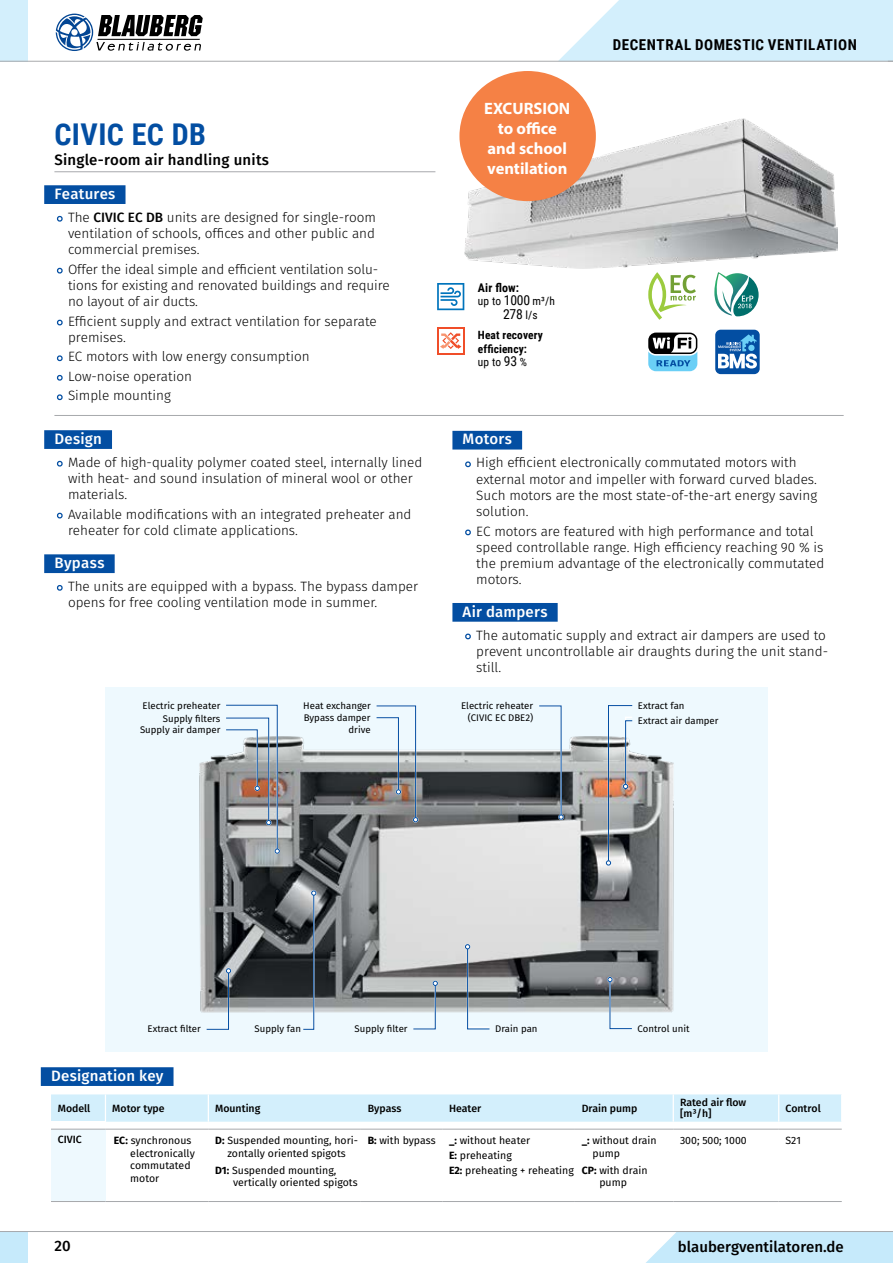
<style>
.page{position:relative;width:893px;height:1263px;background:#fff}
.page>*{position:absolute;margin:0;border:0;box-sizing:border-box;transform-origin:0 0}
.t1{font:700 30px "Roboto Condensed";letter-spacing:.015em;color:#034ea2}
.t2{font:700 16.5px/19.8px "Myriad Pro";color:#fff;text-align:center}
.t3{font:500 15px "Fira Sans";letter-spacing:.005em;color:#000}
.t4{font:500 15px "Fira Sans";letter-spacing:.015em;color:#fff}
.t5{font:700 15px "Roboto Condensed";letter-spacing:.04em;color:#000}
.t6{font:13.65px "Roboto Condensed";color:#000}
.t7{font:300 13.5px/16.2px "Fira Sans";color:#000}
.t8{font:700 12px "Roboto Condensed";color:#000}
.t9{font:700 11.4px/13.6px "Roboto Condensed";letter-spacing:.01em;color:#000}
.t10{font:11.4px "Roboto Condensed";color:#000}
.t11{font:10.5px/12.6px "Fira Sans";color:#000}
.t12{font:500 10.5px/10.8px "Fira Sans";color:#000}
.t13{font:9.6px/11.6px "Fira Sans";color:#000;text-align:right}
.s1{font-weight:700;font-size:16.2px;color:#034ea2}
.s2{font-weight:500}
.s3{font-size:13.65px}
.s4{font-size:11.4px}
.s5{font-weight:400}
.s6{font-weight:400;font-size:13.65px}
.s7{font-weight:700}
</style>
<div class="page">
<hr style="left:54px;top:171px;width:381px;height:1px;background:#a7a9ac">
<div style="left:44px;top:185px;width:82px;height:19px;background:#034ea2"></div>
<hr style="left:54px;top:415px;width:790px;height:1px;background:#a7a9ac">
<svg style="left:437px;top:283px;width:27px;height:27px"></svg>
<div style="left:437px;top:327px;width:27px;height:27px;background:#f04e29"></div>
<div style="left:439px;top:329px;width:24px;height:24px;background:#fff"></div>
<svg style="left:440px;top:332px;width:21px;height:17px"></svg>
<img style="left:465px;top:119px;width:373px;height:150px">
<div style="left:44px;top:430px;width:68px;height:19px;background:#034ea2"></div>
<div style="left:44px;top:554px;width:71px;height:19px;background:#034ea2"></div>
<div style="left:105px;top:688px;width:662px;height:364px;background:#eef9fe"></div>
<img style="left:199px;top:736px;width:475px;height:277px">
<svg style="left:225px;top:704px;width:55px;height:150px"></svg>
<svg style="left:375px;top:705px;width:43px;height:117px"></svg>
<svg style="left:606px;top:705px;width:28px;height:161px"></svg>
<svg style="left:205px;top:968px;width:26px;height:62px"></svg>
<svg style="left:302px;top:890px;width:15px;height:140px"></svg>
<svg style="left:412px;top:980px;width:26px;height:50px"></svg>
<svg style="left:465px;top:944px;width:26px;height:86px"></svg>
<svg style="left:538px;top:705px;width:26px;height:115px"></svg>
<svg style="left:607px;top:977px;width:26px;height:53px"></svg>
<svg style="left:714px;top:272px;width:45px;height:44px"></svg>
<div style="left:715px;top:330px;width:45px;height:44px;background:#034ea2;border-radius:5px"></div>
<svg style="left:718px;top:334px;width:39px;height:34px"></svg>
<div style="left:648px;top:333px;width:49px;height:21px;background:#000;border-radius:8px"></div>
<svg style="left:648px;top:334px;width:49px;height:37px"></svg>
<svg style="left:648px;top:272px;width:48px;height:48px"></svg>
<div style="left:452px;top:431px;width:70px;height:18px;background:#034ea2"></div>
<div style="left:452px;top:603px;width:106px;height:19px;background:#034ea2"></div>
<div style="left:41px;top:1067px;width:133px;height:19px;background:#034ea2"></div>
<div style="left:51px;top:1129px;width:54px;height:72px;background:#eef9fe"></div>
<hr style="left:51px;top:1129px;width:54px;height:1px;background:#a7a9ac">
<hr style="left:51px;top:1201px;width:54px;height:1px;background:#a7a9ac">
<hr style="left:105px;top:1129px;width:103px;height:1px;background:#a7a9ac">
<hr style="left:208px;top:1129px;width:153px;height:1px;background:#a7a9ac">
<hr style="left:105px;top:1201px;width:103px;height:1px;background:#a7a9ac">
<hr style="left:208px;top:1201px;width:153px;height:1px;background:#a7a9ac">
<hr style="left:361px;top:1129px;width:81px;height:1px;background:#a7a9ac">
<hr style="left:361px;top:1201px;width:81px;height:1px;background:#a7a9ac">
<hr style="left:442px;top:1129px;width:133px;height:1px;background:#a7a9ac">
<hr style="left:442px;top:1201px;width:133px;height:1px;background:#a7a9ac">
<svg style="left:51px;top:1094px;width:791px;height:28px"></svg>
<hr style="left:575px;top:1129px;width:98px;height:1px;background:#a7a9ac">
<hr style="left:673px;top:1129px;width:106px;height:1px;background:#a7a9ac">
<hr style="left:779px;top:1129px;width:63px;height:1px;background:#a7a9ac">
<hr style="left:575px;top:1201px;width:98px;height:1px;background:#a7a9ac">
<hr style="left:673px;top:1201px;width:106px;height:1px;background:#a7a9ac">
<hr style="left:779px;top:1201px;width:63px;height:1px;background:#a7a9ac">
<div style="left:646px;top:1232px;width:247px;height:31px;background:#c6eafb"></div>
<div style="left:0;top:1231px;width:27px;height:32px;background:#c6eafb"></div>
<hr style="left:0;top:1231px;width:893px;height:1px;background:#a7a9ac">
<div style="left:0;top:0;width:27px;height:61px;background:#d3effc"></div>
<svg style="left:56px;top:14px;width:147px;height:37px"></svg>
<svg style="left:558px;top:0;width:335px;height:61px"></svg>
<hr style="left:0;top:61px;width:893px;height:1px;background:#a7a9ac">
<div style="left:459px;top:71px;width:137px;height:130px;background:#f58145;border-radius:50%"></div>
<h1 class="t1" style="left:54px;top:113px;width:153px">CIVIC EC DB</h1>
<p class="t3" style="left:54px;top:149px;width:216px">Single-room air handling units</p>
<p class="t4" style="left:54px;top:183px;width:63px">Features</p>
<p class="t7" style="left:68px;top:210px;width:310px;text-align:justify;text-indent:-11px"><span class="s1">•</span> The <span class="s2">CIVIC EC DB</span> units are designed for single-room ventilation of schools, offices and other public and commercial premises.</p>
<p class="t7" style="left:68px;top:262px;width:323px;text-indent:-11px"><span class="s1">•</span> Offer the ideal simple and efficient ventilation solu&shy;tions for existing and renovated buildings and require no layout of air ducts.</p>
<p class="t7" style="left:68px;top:314px;width:310px;text-indent:-11px"><span class="s1">•</span> Efficient supply and extract ventilation for separate premises.</p>
<p class="t7" style="left:57px;top:350px;width:254px"><span class="s1">•</span> EC motors with low energy consumption</p>
<p class="t7" style="left:57px;top:369px;width:137px"><span class="s1">•</span> Low-noise operation</p>
<p class="t7" style="left:57px;top:389px;width:115px"><span class="s1">•</span> Simple mounting</p>
<p class="t4" style="left:54px;top:428px;width:49px">Design</p>
<p class="t7" style="left:68px;top:455px;width:356px;text-indent:-11px"><span class="s1">•</span> Made of high-quality polymer coated steel, internally lined with heat- and sound insulation of mineral wool or other materials.</p>
<p class="t7" style="left:68px;top:507px;width:345px;text-indent:-11px"><span class="s1">•</span> Available modifications with an integrated preheater and reheater for cold climate applications.</p>
<p class="t4" style="left:54px;top:552px;width:52px">Bypass</p>
<p class="t7" style="left:68px;top:579px;width:352px;text-indent:-11px"><span class="s1">•</span> The units are equipped with a bypass. The bypass damper opens for free cooling ventilation mode in summer.</p>
<p class="t2" style="left:484px;top:98px;width:87px">EXCURSION to office and school ventilation</p>
<p class="t8" style="left:478px;top:279px;width:43px">Air flow:</p>
<p class="t10" style="left:478px;top:293px;width:79px">up to <span class="s3">1000</span> m³/h</p>
<p class="t6" style="left:503px;top:304px;width:36px">278 <span class="s4">l/s</span></p>
<p class="t9" style="left:478px;top:328px;width:66px">Heat recovery efficiency:<br><span class="s5">up to</span> <span class="s6">93</span> <span class="s5">%</span></p>
<p class="t5" style="left:613px;top:35px;width:246px">DECENTRAL DOMESTIC VENTILATION</p>
<p class="t4" style="left:463px;top:429px;width:51px">Motors</p>
<p class="t7" style="left:476px;top:456px;width:342px;text-indent:-11px"><span class="s1">•</span> High efficient electronically commutated motors with external motor and impeller with forward curved blades.<br>Such motors are the most state-of-the-art energy saving solution.</p>
<p class="t7" style="left:476px;top:524px;width:349px;text-indent:-11px"><span class="s1">•</span> EC motors are featured with high performance and total speed controllable range. High efficiency reaching 90 % is the premium advantage of the electronically commutated motors.</p>
<p class="t4" style="left:463px;top:601px;width:86px">Air dampers</p>
<p class="t7" style="left:476px;top:628px;width:353px;text-indent:-11px"><span class="s1">•</span> The automatic supply and extract air dampers are used to prevent uncontrollable air draughts during the unit stand&shy;still.</p>
<p class="t13" style="left:143px;top:701px;width:79px">Electric preheater</p>
<p class="t13" style="left:163px;top:713px;width:59px">Supply filters</p>
<p class="t13" style="left:140px;top:725px;width:82px">Supply air damper</p>
<p class="t13" style="left:461px;top:701px;width:74px">Electric reheater (CIVIC EC DBE2)</p>
<p class="t13" style="left:303px;top:701px;width:69px">Heat exchanger</p>
<p class="t13" style="left:638px;top:699px;width:82px;line-height:15.1px;text-align:left">Extract fan<br>Extract air damper</p>
<p class="t13" style="left:304px;top:713px;width:68px">Bypass damper drive</p>
<p class="t13" style="left:148px;top:1024px;width:55px">Extract filter</p>
<p class="t13" style="left:255px;top:1024px;width:48px">Supply fan</p>
<p class="t13" style="left:355px;top:1024px;width:55px">Supply filter</p>
<p class="t13" style="left:495px;top:1024px;width:44px">Drain pan</p>
<p class="t13" style="left:638px;top:1024px;width:53px">Control unit</p>
<p class="t4" style="left:51px;top:1065px;width:114px">Designation key</p>
<p class="t12" style="left:58px;top:1103px;width:34px">Modell</p>
<p class="t12" style="left:112px;top:1103px;width:54px">Motor type</p>
<p class="t12" style="left:215px;top:1103px;width:47px">Mounting</p>
<p class="t12" style="left:368px;top:1103px;width:35px">Bypass</p>
<p class="t12" style="left:449px;top:1103px;width:34px">Heater</p>
<p class="t12" style="left:582px;top:1103px;width:57px">Drain pump</p>
<p class="t12" style="left:680px;top:1098px;width:68px">Rated air flow [m³/h]</p>
<p class="t12" style="left:785px;top:1103px;width:37px">Control</p>
<p class="t12" style="left:58px;top:1135px;width:26px">CIVIC</p>
<p class="t11" style="left:130px;top:1135px;width:66px;text-indent:-16px"><span class="s7">EC:</span> synchronous electronically commutated motor</p>
<p class="t11" style="left:215px;top:1135px;width:144px;text-align:center"><span class="s7">D:</span> Suspended mounting, hori&shy;zontally oriented spigots</p>
<p class="t11" style="left:368px;top:1135px;width:70px"><span class="s7">B:</span> with bypass</p>
<p class="t11" style="left:449px;top:1134px;width:126px;line-height:15px"><span class="s7">_:</span> without heater<br><span class="s7">E:</span> preheating<br><span class="s7">E2:</span> preheating + reheating</p>
<p class="t11" style="left:592px;top:1135px;width:66px;text-indent:-11px"><span class="s7">_:</span> without drain pump</p>
<p class="t11" style="left:680px;top:1135px;width:68px">300; 500; 1000</p>
<p class="t11" style="left:785px;top:1135px;width:17px">S21</p>
<p class="t11" style="left:233px;top:1164px;width:126px;text-indent:-18px"><span class="s7">D1:</span> Suspended mounting, vertically oriented spigots</p>
<p class="t11" style="left:582px;top:1164px;width:67px;text-align:center"><span class="s7">CP:</span> with drain pump</p>
<p class="t3" style="left:54px;top:1235px;width:18px">20</p>
<p class="t3" style="left:678px;top:1236px;width:167px">blaubergventilatoren.de</p>
</div>
